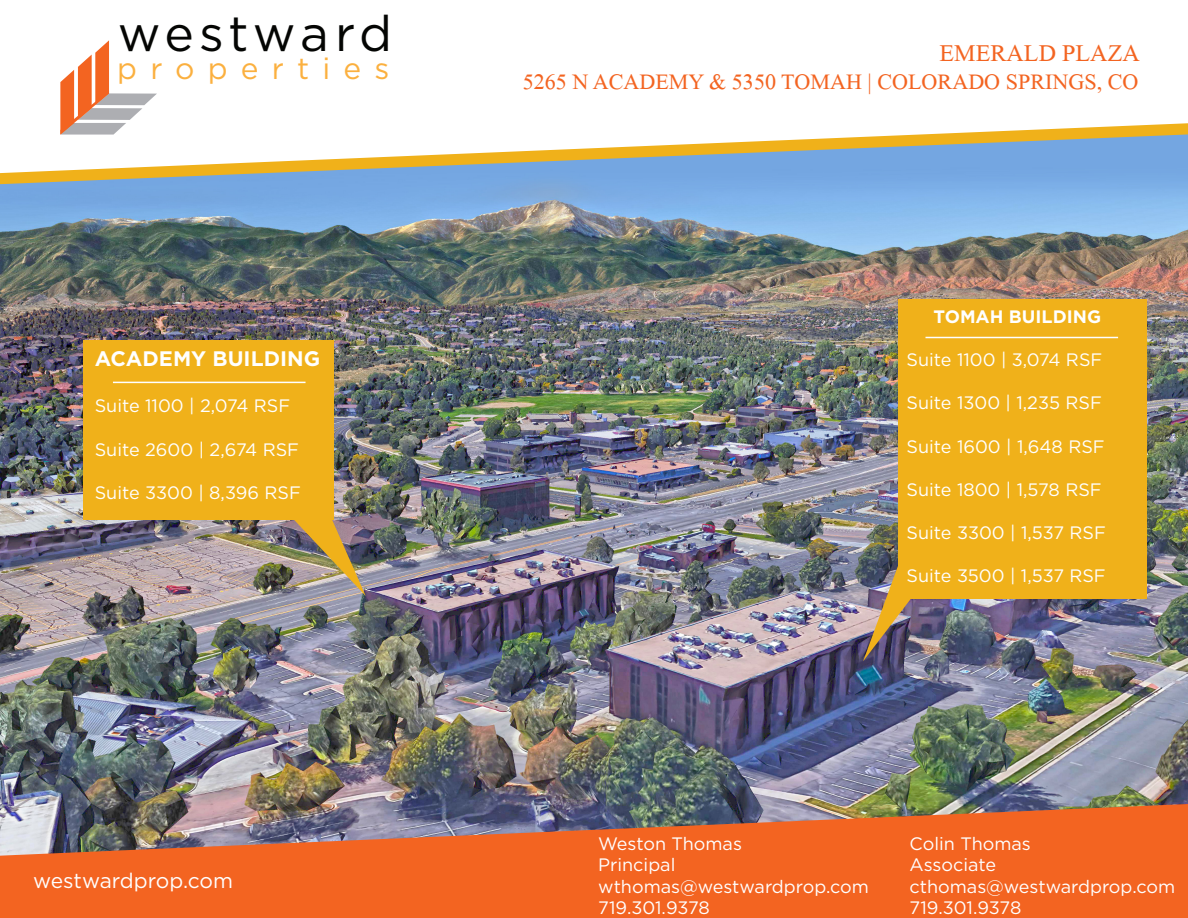
<style>
.page{position:relative;width:1188px;height:918px;background:#fff}
.page>*{position:absolute;margin:0;border:0;box-sizing:border-box;transform-origin:0 0}
.t1{font:49.8px "Gotham";letter-spacing:.09em;color:#040503}
.t2{font:36px "Microsoft Himalaya";color:#f36421}
.t3{font:33px "Microsoft Himalaya";color:#f36421}
.t4{font:30px "Gotham";letter-spacing:.44em;color:#fbb03f}
.t5{font:21px "Gotham";color:#fff}
.t6{font:700 21px "Gotham";color:#fff}
.t7{font:18px/21.6px "Gotham";color:#fff}
.t8{font:700 18px "Gotham";color:#fff}
</style>
<div class="page">
<img style="left:0;top:184px;width:1188px;height:620px">
<div style="left:83px;top:340px;width:251px;height:180px;background:#f0b11a"></div>
<div style="left:898px;top:299px;width:249px;height:300px;background:#f0b11a"></div>
<img style="left:863px;top:560px;width:59px;height:101px">
<img style="left:286px;top:482px;width:80px;height:114px">
<svg style="left:0;top:173px;width:1188px;height:11px;background:#84a9cb"></svg>
<svg style="left:0;top:804px;width:1188px;height:114px;background:#d66939"></svg>
<svg style="left:3px;top:123px;width:1185px;height:50px"></svg>
<svg style="left:60px;top:40px;width:97px;height:95px"></svg>
<hr style="left:113px;top:382px;width:193px;height:1px;background:#fff">
<hr style="left:926px;top:337px;width:192px;height:1px;background:#fff">
<p class="t1" style="left:118px;top:1px;width:276px">westward</p>
<p class="t4" style="left:117px;top:49px;width:274px">properties</p>
<p class="t6" style="left:95px;top:344px;width:227px">ACADEMY BUILDING</p>
<p class="t7" style="left:95px;top:395px;width:197px">Suite 1100 | 2,074 RSF</p>
<p class="t7" style="left:95px;top:438px;width:206px">Suite 2600 | 2,674 RSF</p>
<p class="t7" style="left:95px;top:481px;width:208px">Suite 3300 | 8,396 RSF</p>
<p class="t5" style="left:33px;top:867px;width:201px">westwardprop.com</p>
<p class="t2" style="left:940px;top:27px;width:202px">EMERALD PLAZA</p>
<p class="t3" style="left:523px;top:58px;width:617px">5265 N ACADEMY &amp; 5350 TOMAH | COLORADO SPRINGS, CO</p>
<p class="t8" style="left:934px;top:305px;width:169px">TOMAH BUILDING</p>
<p class="t7" style="left:907px;top:349px;width:197px">Suite 1100 | 3,074 RSF</p>
<p class="t7" style="left:907px;top:392px;width:197px">Suite 1300 | 1,235 RSF</p>
<p class="t7" style="left:907px;top:435px;width:200px">Suite 1600 | 1,648 RSF</p>
<p class="t7" style="left:907px;top:478px;width:197px">Suite 1800 | 1,578 RSF</p>
<p class="t7" style="left:907px;top:521px;width:201px">Suite 3300 | 1,537 RSF</p>
<p class="t7" style="left:907px;top:565px;width:201px">Suite 3500 | 1,537 RSF</p>
<p class="t7" style="left:598px;top:832px;width:145px">Weston Thomas<br>Principal</p>
<p class="t7" style="left:598px;top:875px;width:272px">wthomas@westwardprop.com<br>719.301.9378</p>
<p class="t7" style="left:910px;top:832px;width:123px">Colin Thomas<br>Associate</p>
<p class="t7" style="left:910px;top:875px;width:267px">cthomas@westwardprop.com<br>719.301.9378</p>
</div>
